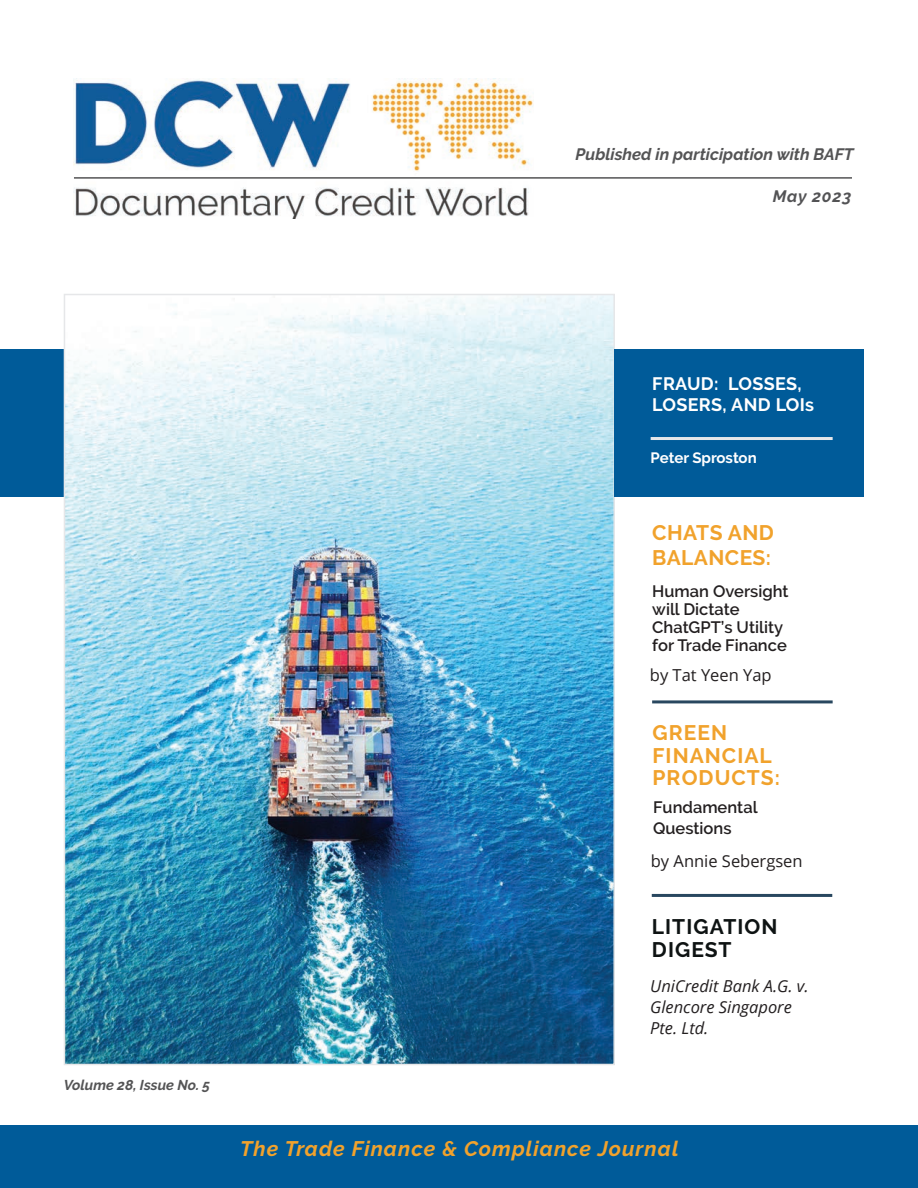
<style>
.page{position:relative;width:918px;height:1188px;background:#fff}
.page>*{position:absolute;margin:0;border:0;box-sizing:border-box;transform-origin:0 0}
.t1{font:italic 700 21px "Raleway";letter-spacing:.05em;color:#f1a22c}
.t2{font:700 21px/22.5px "Raleway";letter-spacing:.05em;color:#f1a22c}
.t3{font:700 21px/25.2px "Raleway";letter-spacing:.02em;color:#f1a22c}
.t4{font:700 21px/22.5px "Raleway";letter-spacing:.05em;color:#0e1313}
.t5{font:700 18px/21px "Raleway";letter-spacing:.02em;color:#fff}
.t6{font:600 16.5px/18px "Raleway";color:#231f20}
.t7{font:italic 16.5px/21px "Open Sans";color:#231f20}
.t8{font:italic 700 16.5px "Raleway";color:#545455}
.t9{font:16.5px "Open Sans";color:#231f20}
.t10{font:italic 700 16.5px "Raleway";letter-spacing:.05em;color:#535355}
.t11{font:700 15px "Raleway";color:#fff}
.t12{font:italic 700 14.25px "Raleway";color:#545455}
</style>
<div class="page">
<img style="left:74px;top:78px;width:459px;height:141px">
<div style="left:0;top:349px;width:226px;height:148px;background:#005b99"></div>
<img style="left:67px;top:297px;width:545px;height:765px">
<hr style="left:652px;top:700px;width:181px;height:3px;background:#28475f">
<div style="left:614px;top:349px;width:250px;height:148px;background:#005b99"></div>
<hr style="left:74px;top:177px;width:778px;height:2px;background:#545455">
<div style="left:0;top:1126px;width:918px;height:62px;background:#005b99"></div>
<hr style="left:651px;top:437px;width:182px;height:3px;background:#e6e7e9">
<hr style="left:652px;top:894px;width:180px;height:3px;background:#28475f">
<p class="t8" style="left:576px;top:145px;width:280px">Published in participation with BAFT</p>
<p class="t10" style="left:773px;top:187px;width:80px">May 2023</p>
<p class="t12" style="left:64px;top:1077px;width:148px">Volume 28, Issue No. 5</p>
<p class="t5" style="left:652px;top:373px;width:163px">FRAUD: LOSSES,<br>LOSERS, AND LOIs</p>
<p class="t11" style="left:651px;top:449px;width:108px">Peter Sproston</p>
<p class="t3" style="left:652px;top:520px;width:123px">CHATS AND<br>BALANCES:</p>
<p class="t6" style="left:652px;top:582px;width:138px">Human Oversight will Dictate<br>ChatGPT’s Utility for Trade Finance</p>
<p class="t9" style="left:650px;top:664px;width:123px">by Tat Yeen Yap</p>
<p class="t2" style="left:653px;top:722px;width:129px">GREEN<br>FINANCIAL<br>PRODUCTS:</p>
<p class="t6" style="left:653px;top:797px;width:106px;line-height:21.1px">Fundamental<br>Questions</p>
<p class="t9" style="left:651px;top:849px;width:153px">by Annie Sebergsen</p>
<p class="t4" style="left:652px;top:916px;width:127px">LITIGATION<br>DIGEST</p>
<p class="t7" style="left:650px;top:975px;width:160px">UniCredit Bank A.G. v.<br>Glencore Singapore<br>Pte. Ltd.</p>
<p class="t1" style="left:240px;top:1137px;width:440px">The Trade Finance &amp; Compliance Journal</p>
</div>
